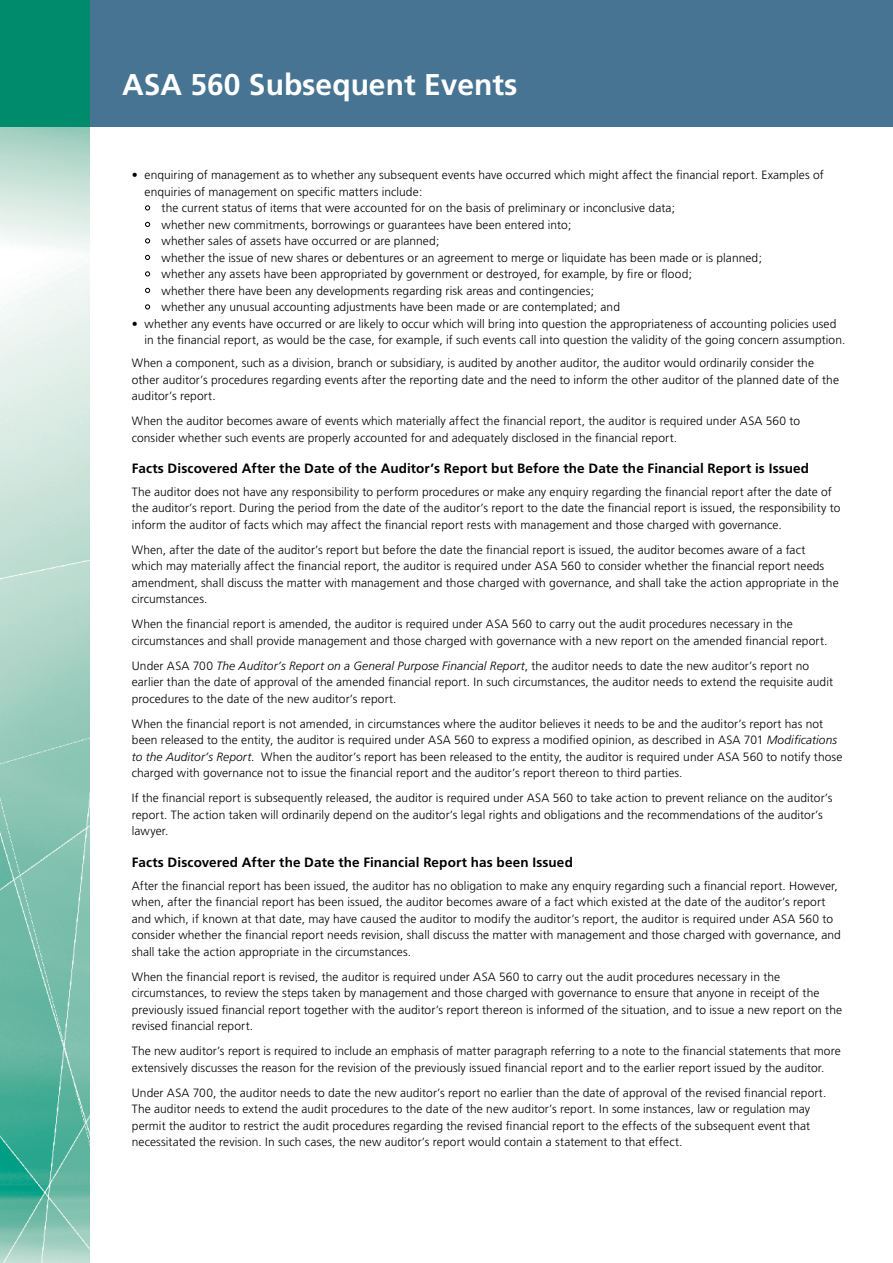
<style>
.page{position:relative;width:893px;height:1263px;background:#fff}
.page>*{position:absolute;margin:0;border:0;box-sizing:border-box;transform-origin:0 0}
.t1{font:700 30px "Frutiger";color:#fff}
.t2{font:700 13.5px "Frutiger";letter-spacing:.01em;color:#000}
.t3{font:300 12px/16.5px "Frutiger";letter-spacing:.01em;color:#000}
.s1{font-style:italic}
</style>
<div class="page">
<img style="left:0;top:126px;width:89px;height:1137px">
<div style="left:0;top:0;width:893px;height:126px;background:#467492"></div>
<div style="left:0;top:0;width:89px;height:126px;background:#008b6c"></div>
<svg style="left:145px;top:205px;width:5px;height:5px"></svg>
<svg style="left:145px;top:222px;width:5px;height:5px"></svg>
<svg style="left:145px;top:238px;width:5px;height:5px"></svg>
<svg style="left:145px;top:255px;width:5px;height:5px"></svg>
<svg style="left:145px;top:271px;width:5px;height:5px"></svg>
<svg style="left:145px;top:288px;width:5px;height:5px"></svg>
<svg style="left:145px;top:304px;width:5px;height:5px"></svg>
<h1 class="t1" style="left:122px;top:67px;width:397px">ASA 560 Subsequent Events</h1>
<p class="t3" style="left:132px;top:167px;width:693px">• enquiring of management as to whether any subsequent events have occurred which might affect the financial report. Examples of</p>
<p class="t3" style="left:145px;top:183px;width:279px">enquiries of management on specific matters include:</p>
<p class="t3" style="left:162px;top:200px;width:515px">the current status of items that were accounted for on the basis of preliminary or inconclusive data;</p>
<p class="t3" style="left:162px;top:216px;width:411px">whether new commitments, borrowings or guarantees have been entered into;</p>
<p class="t3" style="left:162px;top:233px;width:279px">whether sales of assets have occurred or are planned;</p>
<p class="t3" style="left:162px;top:249px;width:602px">whether the issue of new shares or debentures or an agreement to merge or liquidate has been made or is planned;</p>
<p class="t3" style="left:162px;top:266px;width:532px">whether any assets have been appropriated by government or destroyed, for example, by fire or flood;</p>
<p class="t3" style="left:162px;top:282px;width:434px">whether there have been any developments regarding risk areas and contingencies;</p>
<p class="t3" style="left:162px;top:299px;width:460px">whether any unusual accounting adjustments have been made or are contemplated; and</p>
<p class="t3" style="left:145px;top:315px;width:702px;text-indent:-13px">• whether any events have occurred or are likely to occur which will bring into question the appropriateness of accounting policies used in the financial report, as would be the case, for example, if such events call into question the validity of the going concern assumption.</p>
<p class="t3" style="left:132px;top:355px;width:709px">When a component, such as a division, branch or subsidiary, is audited by another auditor, the auditor would ordinarily consider the other auditor’s procedures regarding events after the reporting date and the need to inform the other auditor of the planned date of the auditor’s report.</p>
<p class="t3" style="left:132px;top:413px;width:670px">When the auditor becomes aware of events which materially affect the financial report, the auditor is required under ASA 560 to consider whether such events are properly accounted for and adequately disclosed in the financial report.</p>
<p class="t2" style="left:132px;top:460px;width:679px">Facts Discovered After the Date of the Auditor’s Report but Before the Date the Financial Report is Issued</p>
<p class="t3" style="left:132px;top:484px;width:710px">The auditor does not have any responsibility to perform procedures or make any enquiry regarding the financial report after the date of the auditor’s report. During the period from the date of the auditor’s report to the date the financial report is issued, the responsibility to inform the auditor of facts which may affect the financial report rests with management and those charged with governance.</p>
<p class="t3" style="left:132px;top:542px;width:708px">When, after the date of the auditor’s report but before the date the financial report is issued, the auditor becomes aware of a fact which may materially affect the financial report, the auditor is required under ASA 560 to consider whether the financial report needs amendment, shall discuss the matter with management and those charged with governance, and shall take the action appropriate in the circumstances.</p>
<p class="t3" style="left:132px;top:616px;width:697px">When the financial report is amended, the auditor is required under ASA 560 to carry out the audit procedures necessary in the circumstances and shall provide management and those charged with governance with a new report on the amended financial report.</p>
<p class="t3" style="left:132px;top:658px;width:703px">Under ASA 700 <span class="s1">The Auditor’s Report on a General Purpose Financial Report</span>, the auditor needs to date the new auditor’s report no earlier than the date of approval of the amended financial report. In such circumstances, the auditor needs to extend the requisite audit procedures to the date of the new auditor’s report.</p>
<p class="t3" style="left:132px;top:716px;width:712px">When the financial report is not amended, in circumstances where the auditor believes it needs to be and the auditor’s report has not been released to the entity, the auditor is required under ASA 560 to express a modified opinion, as described in ASA 701 <span class="s1">Modifications to the Auditor’s Report</span>. When the auditor’s report has been released to the entity, the auditor is required under ASA 560 to notify those charged with governance not to issue the financial report and the auditor’s report thereon to third parties.</p>
<p class="t3" style="left:132px;top:790px;width:702px">If the financial report is subsequently released, the auditor is required under ASA 560 to take action to prevent reliance on the auditor’s report. The action taken will ordinarily depend on the auditor’s legal rights and obligations and the recommendations of the auditor’s lawyer.</p>
<p class="t2" style="left:132px;top:854px;width:443px">Facts Discovered After the Date the Financial Report has been Issued</p>
<p class="t3" style="left:132px;top:877px;width:710px">After the financial report has been issued, the auditor has no obligation to make any enquiry regarding such a financial report. However, when, after the financial report has been issued, the auditor becomes aware of a fact which existed at the date of the auditor’s report and which, if known at that date, may have caused the auditor to modify the auditor’s report, the auditor is required under ASA 560 to consider whether the financial report needs revision, shall discuss the matter with management and those charged with governance, and shall take the action appropriate in the circumstances.</p>
<p class="t3" style="left:132px;top:968px;width:712px">When the financial report is revised, the auditor is required under ASA 560 to carry out the audit procedures necessary in the circumstances, to review the steps taken by management and those charged with governance to ensure that anyone in receipt of the previously issued financial report together with the auditor’s report thereon is informed of the situation, and to issue a new report on the revised financial report.</p>
<p class="t3" style="left:132px;top:1043px;width:710px">The new auditor’s report is required to include an emphasis of matter paragraph referring to a note to the financial statements that more extensively discusses the reason for the revision of the previously issued financial report and to the earlier report issued by the auditor.</p>
<p class="t3" style="left:132px;top:1084px;width:696px">Under ASA 700, the auditor needs to date the new auditor’s report no earlier than the date of approval of the revised financial report.<br>The auditor needs to extend the audit procedures to the date of the new auditor’s report. In some instances, law or regulation may permit the auditor to restrict the audit procedures regarding the revised financial report to the effects of the subsequent event that necessitated the revision. In such cases, the new auditor’s report would contain a statement to that effect.</p>
</div>
